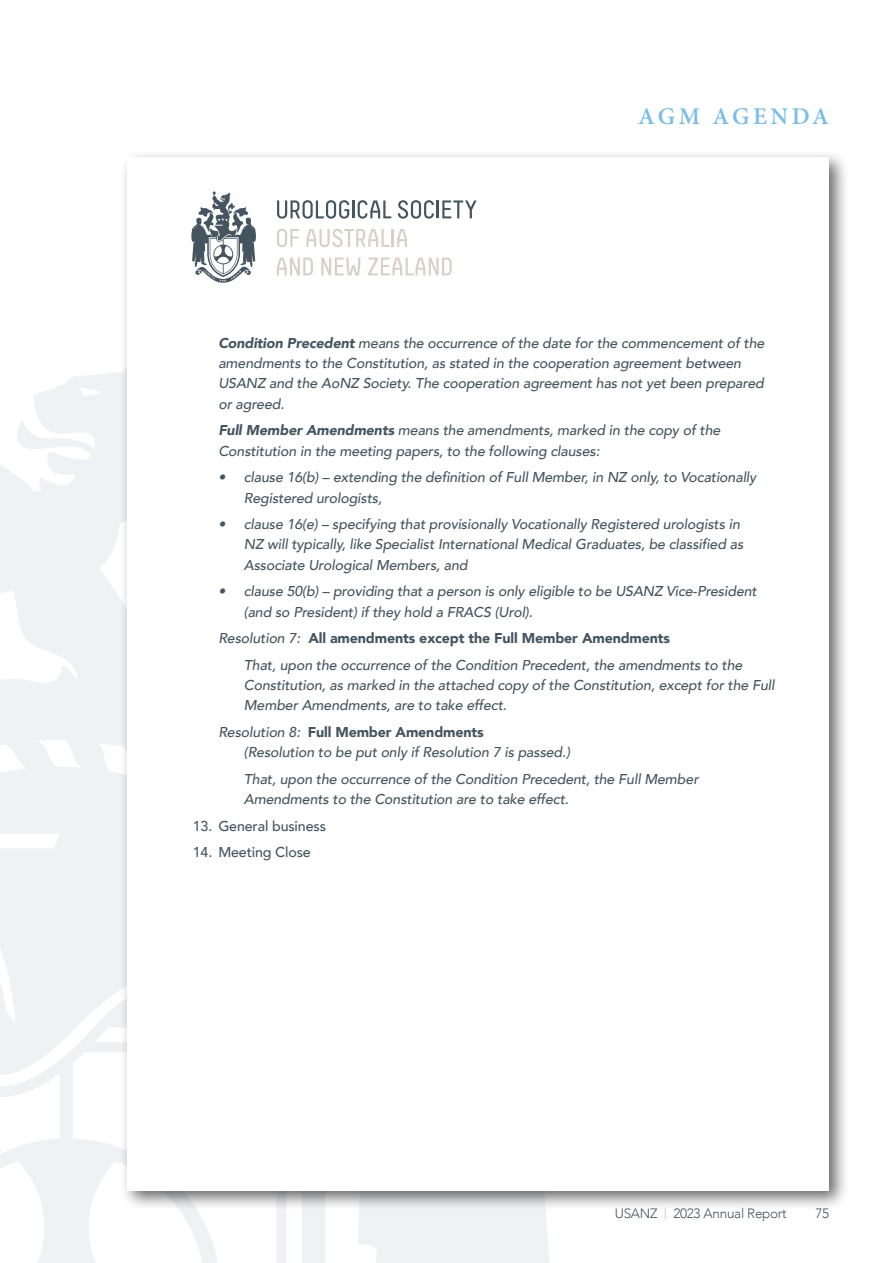
<style>
.page{position:relative;width:893px;height:1263px;background:#fff}
.page>*{position:absolute;margin:0;border:0;box-sizing:border-box;transform-origin:0 0}
.t1{font:600 24px "Minion Pro";letter-spacing:.15em;color:#79bde8}
.t2{font:italic 500 14.25px/20.2px "Avenir";letter-spacing:-.01em;color:#455560}
.t3{font:500 14.25px "Avenir";letter-spacing:-.01em;color:#455560}
.t4{font:300 13.5px "Avenir";letter-spacing:-.02em;color:#455560}
.s1{font-weight:900}
.s2{font-weight:900;font-style:normal}
.s3{font-weight:400;font-size:15px;color:#a8d1ef}
</style>
<div class="page">
<svg style="left:0;top:372px;width:549px;height:891px;fill:#eff2f4"></svg>
<div style="left:119px;top:149px;width:731px;height:1062px;background:#000;opacity:.6"></div>
<div style="left:128px;top:157px;width:701px;height:1034px;background:#fff"></div>
<svg style="left:191px;top:191px;width:65px;height:92px"></svg>
<svg style="left:277px;top:200px;width:114px;height:19px"></svg>
<svg style="left:398px;top:200px;width:79px;height:19px"></svg>
<svg style="left:277px;top:229px;width:22px;height:18px"></svg>
<svg style="left:306px;top:229px;width:101px;height:18px"></svg>
<svg style="left:277px;top:257px;width:36px;height:18px"></svg>
<svg style="left:321px;top:257px;width:39px;height:18px"></svg>
<svg style="left:368px;top:257px;width:84px;height:18px"></svg>
<h1 class="t1" style="left:638px;top:99px;width:192px">AGM AGENDA</h1>
<p class="t2" style="left:218px;top:333px;width:548px"><span class="s1">Condition Precedent</span> means the occurrence of the date for the commencement of the amendments to the Constitution, as stated in the cooperation agreement between USANZ and the AoNZ Society. The cooperation agreement has not yet been prepared or agreed.</p>
<p class="t2" style="left:218px;top:420px;width:503px"><span class="s1">Full Member Amendments</span> means the amendments, marked in the copy of the<br>Constitution in the meeting papers, to the following clauses:</p>
<p class="t2" style="left:244px;top:467px;width:514px;text-indent:-26px">• clause 16(b) – extending the definition of Full Member, in NZ only, to Vocationally<br>Registered urologists,</p>
<p class="t2" style="left:244px;top:514px;width:501px;text-indent:-26px">• clause 16(e) – specifying that provisionally Vocationally Registered urologists in<br>NZ will typically, like Specialist International Medical Graduates, be classified as<br>Associate Urological Members, and</p>
<p class="t2" style="left:244px;top:581px;width:514px;text-indent:-26px">• clause 50(b) – providing that a person is only eligible to be USANZ Vice-President (and so President) if they hold a FRACS (Urol).</p>
<p class="t2" style="left:244px;top:625px;width:500px;line-height:26.7px;text-indent:-26px">Resolution 7: <span class="s2">All amendments except the Full Member Amendments<br></span>That, upon the occurrence of the Condition Precedent, the amendments to the</p>
<p class="t2" style="left:244px;top:675px;width:532px">Constitution, as marked in the attached copy of the Constitution, except for the Full<br>Member Amendments, are to take effect.</p>
<p class="t2" style="left:244px;top:722px;width:328px;text-indent:-26px">Resolution 8: <span class="s2">Full Member Amendments<br></span>(Resolution to be put only if Resolution 7 is passed.)</p>
<p class="t2" style="left:244px;top:769px;width:456px">That, upon the occurrence of the Condition Precedent, the Full Member<br>Amendments to the Constitution are to take effect.</p>
<p class="t3" style="left:193px;top:813px;width:135px">13. General business</p>
<p class="t3" style="left:193px;top:840px;width:120px">14. Meeting Close</p>
<p class="t4" style="left:615px;top:1206px;width:173px">USANZ <span class="s3">|</span> 2023 Annual Report</p>
<p class="t4" style="left:815px;top:1206px;width:15px">75</p>
</div>
